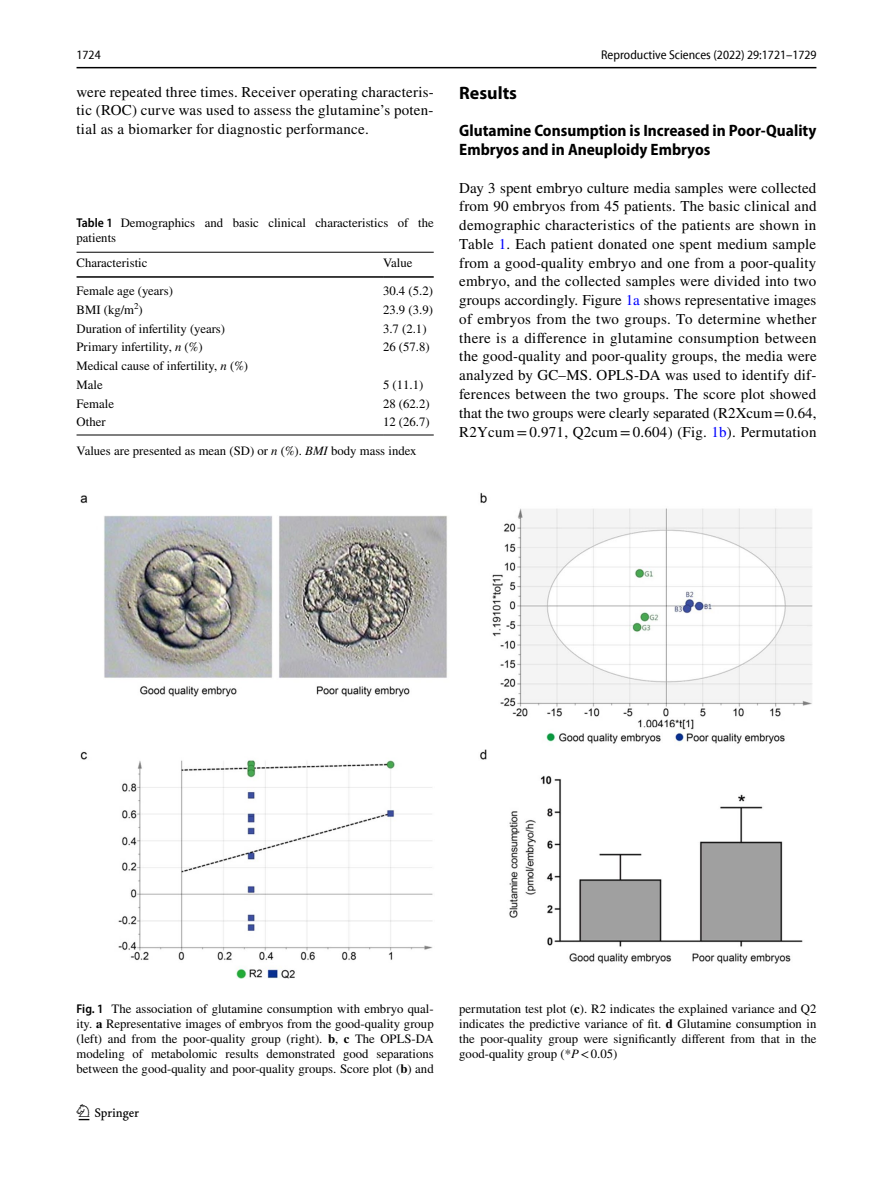
<style>
.page{position:relative;width:893px;height:1187px;background:#fff}
.page>*{position:absolute;margin:0;border:0;box-sizing:border-box;transform-origin:0 0}
.t1{font:22.5px "Springnew Regular 2";color:#000}
.t2{font:700 18px "Myriad Pro";color:#000}
.t3{font:700 semi-condensed 16.5px/18.8px "Myriad Pro";color:#000}
.t4{font:15px/18.8px "STIX";letter-spacing:.015em;color:#000;text-align:justify}
.t5{font:12.75px/15px "STIX";color:#000}
.t6{font:semi-condensed 12.75px "Myriad Pro Unic";color:#000}
.s1{color:#00f}
.s2{font-family:"Myriad Pro";font-weight:600;font-stretch:semi-condensed}
.s3{font-style:italic}
.s4{font-weight:700}
</style>
<div class="page">
<hr style="left:77px;top:67px;width:739px;height:1px;background:#000">
<hr style="left:77px;top:252px;width:306px;height:1px;background:#000">
<hr style="left:77px;top:276px;width:306px;height:2px;background:#000">
<hr style="left:383px;top:252px;width:51px;height:1px;background:#000">
<hr style="left:383px;top:276px;width:51px;height:2px;background:#000">
<hr style="left:77px;top:434px;width:306px;height:1px;background:#000">
<hr style="left:383px;top:434px;width:51px;height:1px;background:#000">
<img style="left:81px;top:492px;width:731px;height:486px">
<p class="t6" style="left:77px;top:50px;width:26px">1724</p>
<p class="t6" style="left:601px;top:50px;width:217px">Reproductive Sciences (2022) 29:1721–1729</p>
<p class="t4" style="left:77px;top:83px;width:359px">were repeated three times. Receiver operating characteris&shy;tic (ROC) curve was used to assess the glutamine’s poten&shy;tial as a biomarker for diagnostic performance.</p>
<p class="t2" style="left:459px;top:81px;width:59px">Results</p>
<p class="t3" style="left:459px;top:122px;width:359px">Glutamine Consumption is Increased in Poor‑Quality<br>Embryos and in Aneuploidy Embryos</p>
<p class="t4" style="left:459px;top:179px;width:359px">Day 3 spent embryo culture media samples were collected from 90 embryos from 45 patients. The basic clinical and demographic characteristics of the patients are shown in Table <span class="s1">1</span>. Each patient donated one spent medium sample from a good-quality embryo and one from a poor-quality embryo, and the collected samples were divided into two groups accordingly. Figure <span class="s1">1a</span> shows representative images of embryos from the two groups. To determine whether there is a difference in glutamine consumption between the good-quality and poor-quality groups, the media were analyzed by GC–MS. OPLS-DA was used to identify dif&shy;ferences between the two groups. The score plot showed that the two groups were clearly separated (R2Xcum=0.64, R2Ycum=0.971, Q2cum=0.604) (Fig. <span class="s1">1b</span>). Permutation</p>
<p class="t5" style="left:77px;top:216px;width:359px"><span class="s2">Table 1</span> Demographics and basic clinical characteristics of the patients</p>
<p class="t5" style="left:77px;top:256px;width:72px">Characteristic</p>
<p class="t5" style="left:383px;top:256px;width:31px">Value</p>
<p class="t5" style="left:77px;top:284px;width:98px">Female age (years)</p>
<p class="t5" style="left:383px;top:284px;width:51px">30.4 (5.2)</p>
<p class="t5" style="left:77px;top:303px;width:68px">BMI (kg/m<sup>2</sup>)</p>
<p class="t5" style="left:383px;top:303px;width:51px">23.9 (3.9)</p>
<p class="t5" style="left:77px;top:322px;width:150px">Duration of infertility (years)</p>
<p class="t5" style="left:383px;top:322px;width:45px">3.7 (2.1)</p>
<p class="t5" style="left:77px;top:340px;width:128px">Primary infertility, <span class="s3">n</span> (%)</p>
<p class="t5" style="left:383px;top:340px;width:48px">26 (57.8)</p>
<p class="t5" style="left:77px;top:357px;width:173px;line-height:18.8px">Medical cause of infertility, <span class="s3">n</span> (%)<br>Male</p>
<p class="t5" style="left:383px;top:378px;width:42px">5 (11.1)</p>
<p class="t5" style="left:77px;top:397px;width:39px">Female</p>
<p class="t5" style="left:383px;top:397px;width:48px">28 (62.2)</p>
<p class="t5" style="left:77px;top:415px;width:31px">Other</p>
<p class="t5" style="left:383px;top:415px;width:48px">12 (26.7)</p>
<p class="t5" style="left:77px;top:443px;width:341px">Values are presented as mean (SD) or <span class="s3">n</span> (%). <span class="s3">BMI</span> body mass index</p>
<p class="t5" style="left:77px;top:1002px;width:359px;text-align:justify"><span class="s2">Fig. 1</span> The association of glutamine consumption with embryo qual&shy;ity. <span class="s4">a</span> Representative images of embryos from the good-quality group (left) and from the poor-quality group (right). <span class="s4">b</span>, <span class="s4">c</span> The OPLS-DA modeling of metabolomic results demonstrated good separations between the good-quality and poor-quality groups. Score plot (<span class="s4">b</span>) and</p>
<p class="t5" style="left:459px;top:1002px;width:359px;text-align:justify">permutation test plot (<span class="s4">c</span>). R2 indicates the explained variance and Q2 indicates the predictive variance of fit. <span class="s4">d</span> Glutamine consumption in the poor-quality group were significantly different from that in the good-quality group (*<span class="s3">P</span>&lt;0.05)</p>
<h1 class="t1" style="left:79px;top:1104px;width:62px">1 3</h1>
</div>
